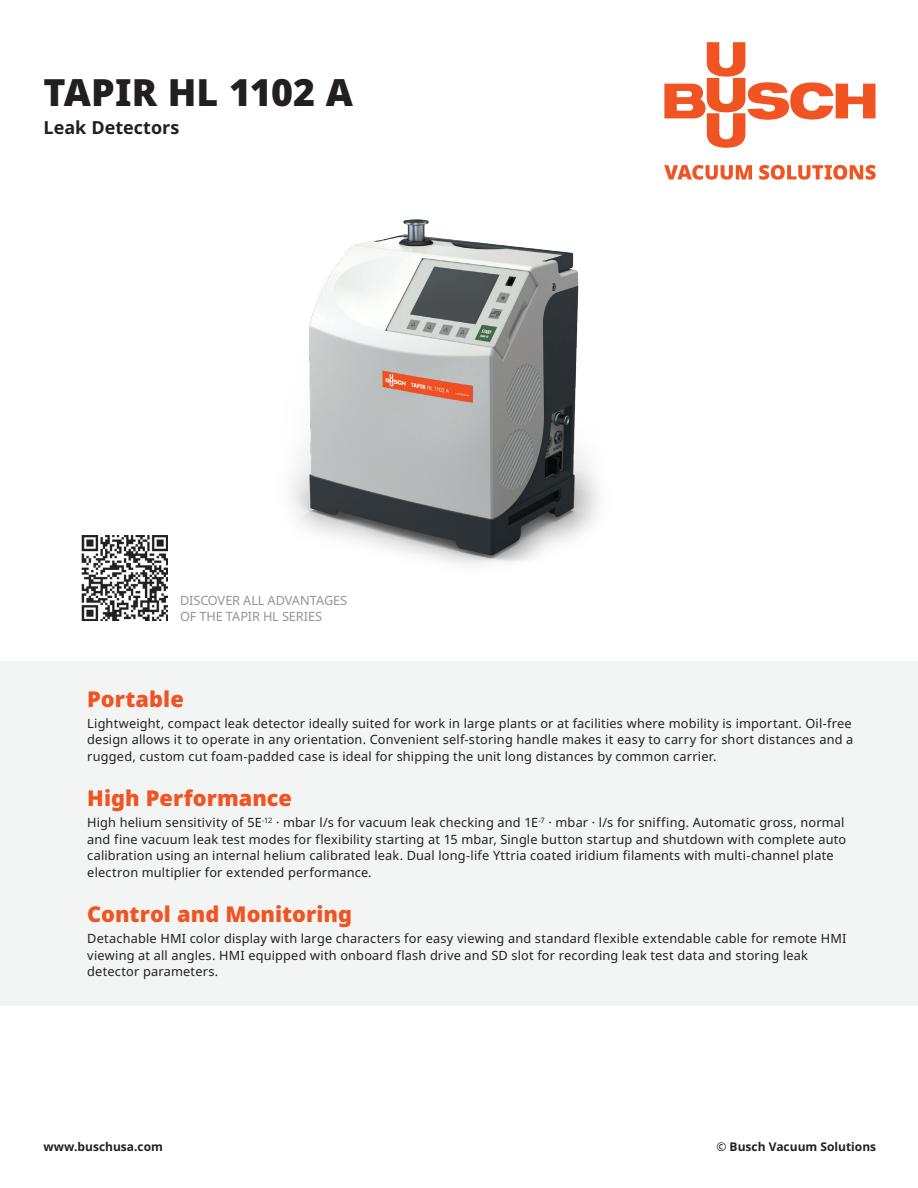
<style>
.page{position:relative;width:918px;height:1188px;background:#fff}
.page>*{position:absolute;margin:0;border:0;box-sizing:border-box;transform-origin:0 0}
.t1{font:900 37.5px "Noto Sans";color:#231f20}
.t2{font:900 21.75px "Noto Sans";color:#f15322}
.t3{font:700 18px "Noto Sans";color:#231f20}
.t4{font:12.75px/16.5px "Noto Sans";letter-spacing:.015em;color:#231f20}
.t5{font:12.75px/16.5px "Noto Sans";letter-spacing:-.015em;color:#939598}
.t6{font:700 12px "Noto Sans";color:#231f20}
</style>
<div class="page">
<div style="left:0;top:662px;width:918px;height:344px;background:#f3f4f4"></div>
<img style="left:291px;top:219px;width:308px;height:346px">
<img style="left:82px;top:535px;width:86px;height:86px">
<svg style="left:664px;top:42px;width:212px;height:106px"></svg>
<svg style="left:664px;top:165px;width:88px;height:15px"></svg>
<svg style="left:759px;top:165px;width:117px;height:15px"></svg>
<h1 class="t1" style="left:44px;top:64px;width:311px">TAPIR HL 1102 A</h1>
<h3 class="t3" style="left:44px;top:115px;width:137px">Leak Detectors</h3>
<p class="t5" style="left:180px;top:592px;width:169px">DISCOVER ALL ADVANTAGES<br>OF THE TAPIR HL SERIES</p>
<h2 class="t2" style="left:87px;top:682px;width:98px">Portable</h2>
<p class="t4" style="left:87px;top:715px;width:768px">Lightweight, compact leak detector ideally suited for work in large plants or at facilities where mobility is important. Oil-free design allows it to operate in any orientation. Convenient self-storing handle makes it easy to carry for short distances and a rugged, custom cut foam-padded case is ideal for shipping the unit long distances by common carrier.</p>
<h2 class="t2" style="left:87px;top:782px;width:206px">High Performance</h2>
<p class="t4" style="left:87px;top:815px;width:761px">High helium sensitivity of 5E<sup>-12</sup> · mbar l/s for vacuum leak checking and 1E<sup>-7</sup> · mbar · l/s for sniffing. Automatic gross, normal and fine vacuum leak test modes for flexibility starting at 15 mbar, Single button startup and shutdown with complete auto calibration using an internal helium calibrated leak. Dual long-life Yttria coated iridium filaments with multi-channel plate electron multiplier for extended performance.</p>
<h2 class="t2" style="left:87px;top:898px;width:266px">Control and Monitoring</h2>
<p class="t4" style="left:87px;top:931px;width:761px">Detachable HMI color display with large characters for easy viewing and standard flexible extendable cable for remote HMI viewing at all angles. HMI equipped with onboard flash drive and SD slot for recording leak test data and storing leak detector parameters.</p>
<p class="t6" style="left:44px;top:1138px;width:121px">www.buschusa.com</p>
<p class="t6" style="left:717px;top:1138px;width:161px">© Busch Vacuum Solutions</p>
</div>
